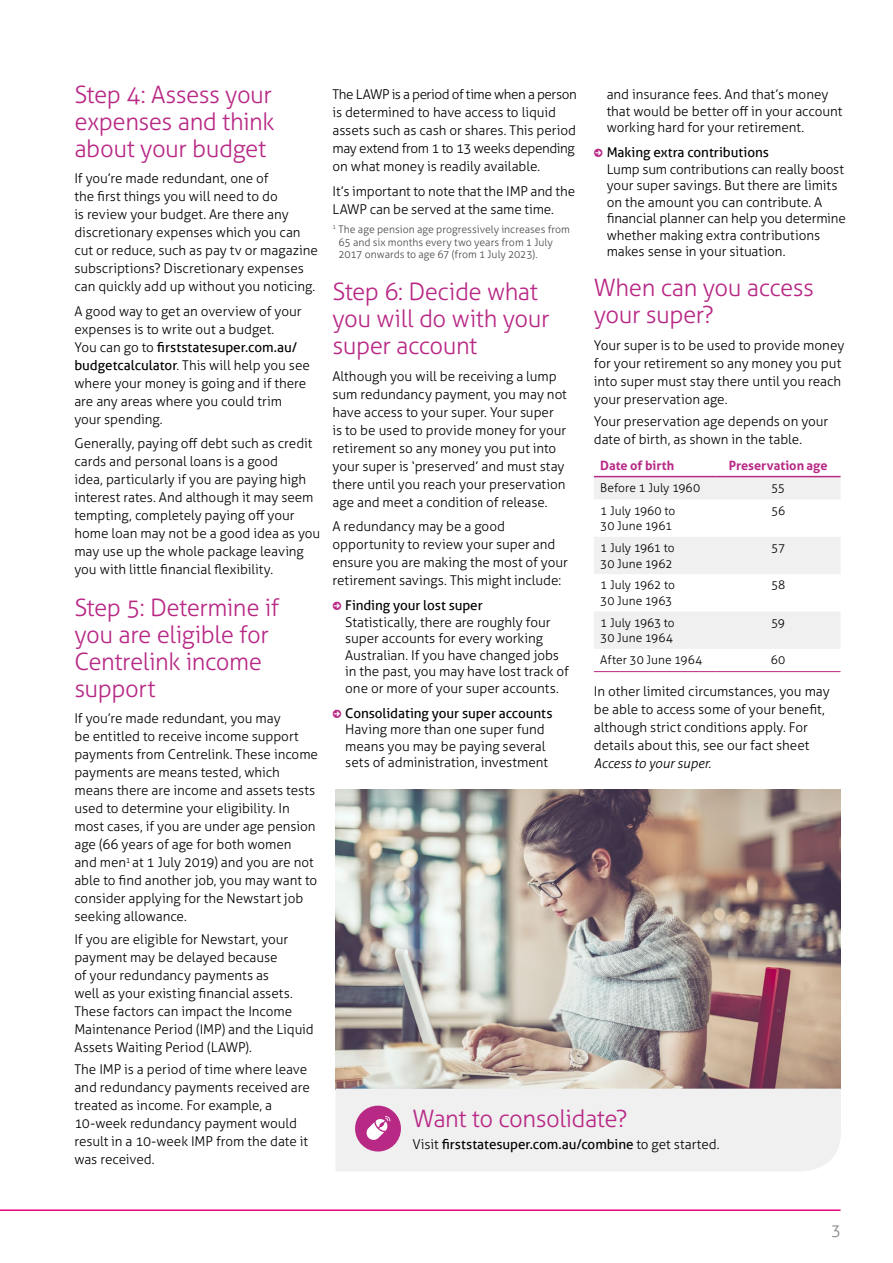
<style>
.page{position:relative;width:893px;height:1263px;background:#fff}
.page>*{position:absolute;margin:0;border:0;box-sizing:border-box;transform-origin:0 0}
.t1{font:300 24px/27px "Aller";letter-spacing:-.02em;color:#b82986}
.t2{font:300 16.5px "Aller";color:#878787}
.t3{font:300 13.5px/18px "Aller";letter-spacing:-.005em;color:#000}
.t4{font:13.5px "Aller";letter-spacing:-.005em;color:#000}
.t5{font:italic 300 13.5px "Aller";letter-spacing:-.005em;color:#000}
.t6{font:700 12.75px "Aller";color:#b82986}
.t7{font:300 12px/15.8px "Aller";color:#000}
.t8{font:300 10.5px/12.8px "Aller";color:#4a4a49}
.s1{font-weight:400}
.s2{font-weight:300}
</style>
<div class="page">
<hr style="left:0;top:1209px;width:840px;height:2px;background:#e6007d">
<svg style="left:594px;top:477px;width:246px;height:172px"></svg>
<hr style="left:594px;top:671px;width:122px;height:1px;background:#b82986">
<hr style="left:716px;top:671px;width:124px;height:1px;background:#b82986">
<hr style="left:594px;top:476px;width:122px;height:1px;background:#b82986">
<hr style="left:716px;top:476px;width:124px;height:1px;background:#b82986">
<img style="left:336px;top:790px;width:505px;height:299px">
<div style="left:336px;top:1089px;width:505px;height:82px;background:#f0f0f0"></div>
<h1 class="t1" style="left:74px;top:81px;width:202px;text-align:justify">Step 4: Assess your expenses and think about your budget</h1>
<p class="t3" style="left:74px;top:169px;width:245px">If you’re made redundant, one of<br>the first things you will need to do<br>is review your budget. Are there any discretionary expenses which you can cut or reduce, such as pay tv or magazine subscriptions? Discretionary expenses can quickly add up without you noticing.</p>
<p class="t3" style="left:74px;top:302px;width:237px">A good way to get an overview of your expenses is to write out a budget.<br>You can go to <span class="s1">firststatesuper.com.au/ budgetcalculator</span>. This will help you see where your money is going and if there are any areas where you could trim your spending.</p>
<p class="t3" style="left:74px;top:434px;width:247px">Generally, paying off debt such as credit cards and personal loans is a good<br>idea, particularly if you are paying high interest rates. And although it may seem tempting, completely paying off your home loan may not be a good idea as you may use up the whole package leaving you with little financial flexibility.</p>
<h1 class="t1" style="left:74px;top:594px;width:206px">Step 5: Determine if you are eligible for<br>Centrelink income support</h1>
<p class="t3" style="left:74px;top:710px;width:245px">If you’re made redundant, you may<br>be entitled to receive income support payments from Centrelink. These income payments are means tested, which means there are income and assets tests used to determine your eligibility. In most cases, if you are under age pension age (66 years of age for both women<br>and men<sup>1</sup> at 1 July 2019) and you are not able to find another job, you may want to consider applying for the Newstart job seeking allowance.</p>
<p class="t3" style="left:74px;top:930px;width:241px">If you are eligible for Newstart, your payment may be delayed because<br>of your redundancy payments as<br>well as your existing financial assets.<br>These factors can impact the Income Maintenance Period (IMP) and the Liquid Assets Waiting Period (LAWP).</p>
<p class="t3" style="left:74px;top:1060px;width:237px">The IMP is a period of time where leave and redundancy payments received are treated as income. For example, a<br>10-week redundancy payment would result in a 10-week IMP from the date it was received.</p>
<p class="t3" style="left:332px;top:85px;width:246px">The LAWP is a period of time when a person is determined to have access to liquid assets such as cash or shares. This period may extend from 1 to 13 weeks depending on what money is readily available.</p>
<p class="t3" style="left:332px;top:182px;width:244px">It’s important to note that the IMP and the<br>LAWP can be served at the same time.</p>
<p class="t8" style="left:338px;top:223px;width:233px;text-indent:-6px"><sup>1</sup> The age pension age progressively increases from<br>65 and six months every two years from 1 July<br>2017 onwards to age 67 (from 1 July 2023).</p>
<h1 class="t1" style="left:332px;top:278px;width:219px">Step 6: Decide what you will do with your super account</h1>
<p class="t3" style="left:332px;top:367px;width:236px">Although you will be receiving a lump sum redundancy payment, you may not have access to your super. Your super<br>is to be used to provide money for your retirement so any money you put into your super is ‘preserved’ and must stay there until you reach your preservation age and meet a condition of release.</p>
<p class="t3" style="left:332px;top:517px;width:237px">A redundancy may be a good opportunity to review your super and ensure you are making the most of your retirement savings. This might include:</p>
<p class="t4" style="left:345px;top:597px;width:139px">Finding your lost super</p>
<p class="t3" style="left:345px;top:613px;width:225px;line-height:16.5px">Statistically, there are roughly four super accounts for every working Australian. If you have changed jobs in the past, you may have lost track of one or more of your super accounts.</p>
<p class="t4" style="left:345px;top:705px;width:209px">Consolidating your super accounts</p>
<p class="t3" style="left:345px;top:721px;width:204px;line-height:16.5px">Having more than one super fund means you may be paying several sets of administration, investment</p>
<p class="t3" style="left:607px;top:86px;width:237px;line-height:16.5px">and insurance fees. And that’s money that would be better off in your account working hard for your retirement.</p>
<p class="t4" style="left:607px;top:144px;width:164px">Making extra contributions</p>
<p class="t3" style="left:607px;top:161px;width:241px;line-height:16.5px">Lump sum contributions can really boost your super savings. But there are limits on the amount you can contribute. A financial planner can help you determine whether making extra contributions makes sense in your situation.</p>
<h1 class="t1" style="left:594px;top:274px;width:221px">When can you access your super?</h1>
<p class="t3" style="left:594px;top:336px;width:252px">Your super is to be used to provide money for your retirement so any money you put into super must stay there until you reach your preservation age.</p>
<p class="t3" style="left:594px;top:412px;width:236px">Your preservation age depends on your date of birth, as shown in the table.</p>
<p class="t6" style="left:600px;top:458px;width:75px">Date of birth</p>
<p class="t6" style="left:729px;top:458px;width:100px">Preservation age</p>
<p class="t7" style="left:600px;top:480px;width:101px">Before 1 July 1960</p>
<p class="t7" style="left:771px;top:480px;width:15px">55</p>
<p class="t7" style="left:600px;top:502px;width:77px">1 July 1960 to<br>30 June 1961</p>
<p class="t7" style="left:771px;top:502px;width:16px">56</p>
<p class="t7" style="left:600px;top:540px;width:76px">1 July 1961 to<br>30 June 1962</p>
<p class="t7" style="left:771px;top:540px;width:16px">57</p>
<p class="t7" style="left:600px;top:577px;width:76px">1 July 1962 to<br>30 June 1963</p>
<p class="t7" style="left:771px;top:577px;width:16px">58</p>
<p class="t7" style="left:600px;top:614px;width:76px">1 July 1963 to<br>30 June 1964</p>
<p class="t7" style="left:771px;top:614px;width:16px">59</p>
<p class="t7" style="left:600px;top:652px;width:103px">After 30 June 1964</p>
<p class="t7" style="left:771px;top:652px;width:16px">60</p>
<p class="t3" style="left:594px;top:683px;width:237px">In other limited circumstances, you may be able to access some of your benefit, although strict conditions apply. For details about this, see our fact sheet</p>
<p class="t5" style="left:594px;top:755px;width:119px">Access to your super.</p>
<h1 class="t1" style="left:412px;top:1104px;width:216px">Want to consolidate?</h1>
<p class="t4" style="left:412px;top:1136px;width:309px"><span class="s2">Visit</span> firststatesuper.com.au/combine <span class="s2">to get started.</span></p>
<p class="t2" style="left:831px;top:1220px;width:11px">3</p>
</div>
